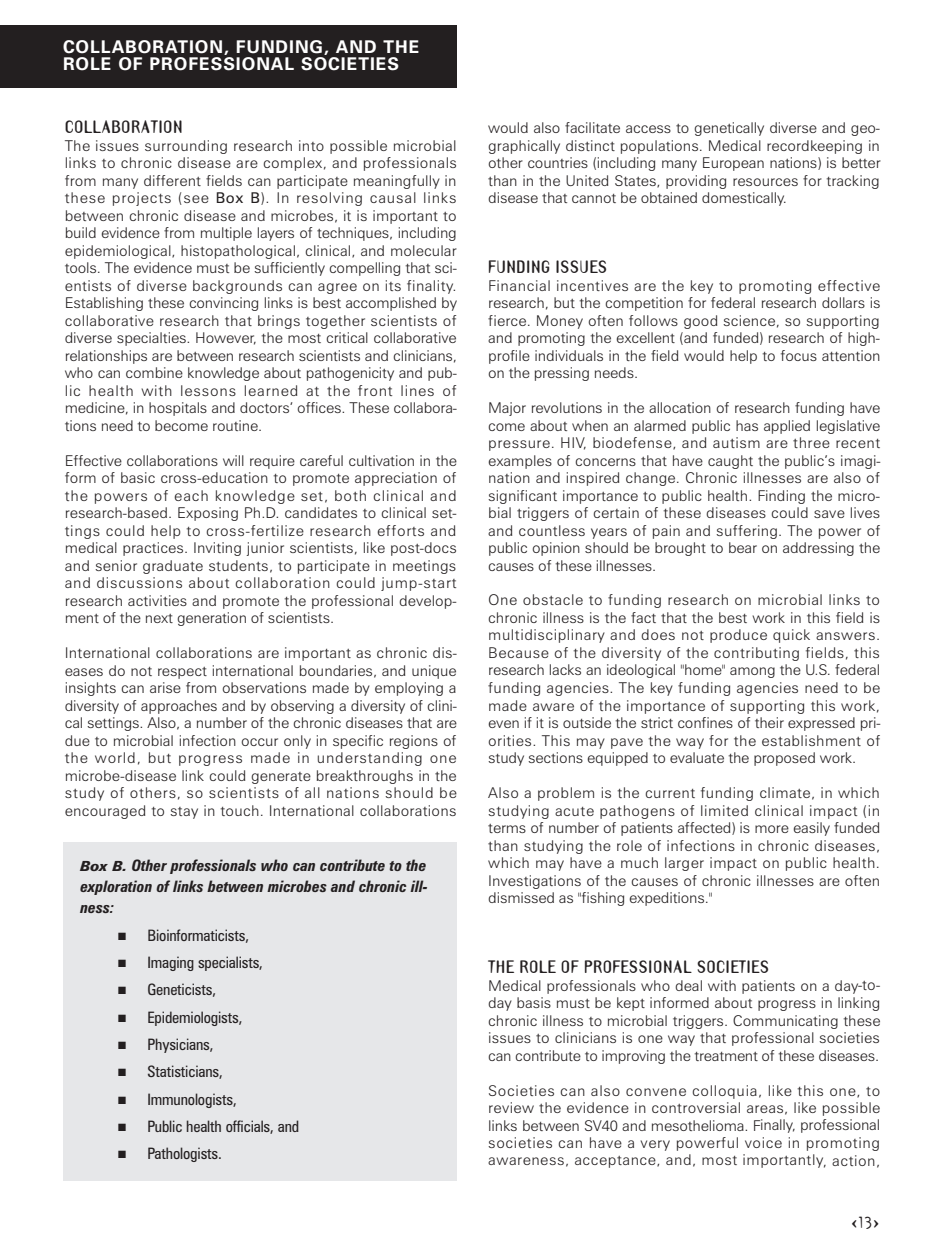
<style>
.page{position:relative;width:945px;height:1260px;background:#fff}
.page>*{position:absolute;margin:0;border:0;box-sizing:border-box;transform-origin:0 0}
.t1{font:700 17.5px/17.5px "Univers";letter-spacing:.055em;color:#fff}
.t2{font:17.5px "Template Gothic";color:#231f20}
.t3{font:condensed 15.75px "Zurich BT";letter-spacing:-.01em;color:#231f20}
.t4{font:italic 700 condensed 15.75px/21px "Zurich BT";color:#231f20;text-align:justify}
.t5{font:700 15.75px "Template Gothic";letter-spacing:.005em;color:#231f20}
.t6{font:300 14.88px/17.5px "Zurich BT";letter-spacing:-.01em;color:#231f20;text-align:justify}
.s1{font-weight:400}
.s2{font-weight:900;font-stretch:normal;font-size:14px}
.s3{font-size:15.75px}
</style>
<div class="page">
<div style="left:0;top:25px;width:457px;height:63px;background:#231f20"></div>
<div style="left:63px;top:843px;width:394px;height:338px;background:#e6e7e9"></div>
<p class="t1" style="left:63px;top:39px;width:358px">COLLABORATION, FUNDING, AND THE<br>ROLE OF PROFESSIONAL SOCIETIES</p>
<p class="t5" style="left:65px;top:118px;width:120px">COLLABORATION</p>
<p class="t6" style="left:65px;top:138px;width:394px">The issues surrounding research into possible microbial links to chronic disease are complex, and professionals from many different fields can participate meaningfully in these projects (see <span class="s1">Box B</span>). In resolving causal links between chronic disease and microbes, it is important to build evidence from multiple layers of techniques, including epidemiological, histopathological, clinical, and molecular tools. The evidence must be sufficiently compelling that sci&shy;entists of diverse backgrounds can agree on its finality.<br>Establishing these convincing links is best accomplished by collaborative research that brings together scientists of diverse specialties. However, the most critical collaborative relationships are between research scientists and clinicians, who can combine knowledge about pathogenicity and pub&shy;lic health with lessons learned at the front lines of medicine, in hospitals and doctors’ offices. These collabora&shy;tions need to become routine.</p>
<p class="t6" style="left:65px;top:453px;width:394px">Effective collaborations will require careful cultivation in the form of basic cross-education to promote appreciation of the powers of each knowledge set, both clinical and research-based. Exposing Ph.D. candidates to clinical set&shy;tings could help to cross-fertilize research efforts and medical practices. Inviting junior scientists, like post-docs and senior graduate students, to participate in meetings and discussions about collaboration could jump-start research activities and promote the professional develop&shy;ment of the next generation of scientists.</p>
<p class="t6" style="left:65px;top:645px;width:394px">International collaborations are important as chronic dis&shy;eases do not respect international boundaries, and unique insights can arise from observations made by employing a diversity of approaches and by observing a diversity of clini&shy;cal settings. Also, a number of the chronic diseases that are due to microbial infection occur only in specific regions of the world, but progress made in understanding one microbe-disease link could generate breakthroughs in the study of others, so scientists of all nations should be encouraged to stay in touch. International collaborations</p>
<p class="t4" style="left:80px;top:857px;width:349px"><span class="s2">Box B.</span> Other professionals who can contribute to the exploration of links between microbes and chronic ill&shy;ness:</p>
<p class="t3" style="left:118px;top:929px;width:132px">■ Bioinformaticists,</p>
<p class="t3" style="left:118px;top:957px;width:146px">■ Imaging specialists,</p>
<p class="t3" style="left:118px;top:984px;width:99px">■ Geneticists,</p>
<p class="t3" style="left:118px;top:1011px;width:126px">■ Epidemiologists,</p>
<p class="t3" style="left:118px;top:1039px;width:97px">■ Physicians,</p>
<p class="t3" style="left:118px;top:1066px;width:106px">■ Statisticians,</p>
<p class="t3" style="left:118px;top:1093px;width:120px">■ Immunologists,</p>
<p class="t3" style="left:118px;top:1121px;width:182px">■ Public health officials, and</p>
<p class="t3" style="left:118px;top:1148px;width:105px">■ Pathologists.</p>
<p class="t6" style="left:488px;top:120px;width:394px">would also facilitate access to genetically diverse and geo&shy;graphically distinct populations. Medical recordkeeping in other countries (including many European nations) is better than in the United States, providing resources for tracking disease that cannot be obtained domestically.</p>
<p class="t5" style="left:488px;top:258px;width:121px">FUNDING ISSUES</p>
<p class="t6" style="left:488px;top:278px;width:394px">Financial incentives are the key to promoting effective research, but the competition for federal research dollars is fierce. Money often follows good science, so supporting and promoting the excellent (and funded) research of high&shy;profile individuals in the field would help to focus attention on the pressing needs.</p>
<p class="t6" style="left:488px;top:400px;width:394px">Major revolutions in the allocation of research funding have come about when an alarmed public has applied legislative pressure. HIV, biodefense, and autism are three recent examples of concerns that have caught the public’s imagi&shy;nation and inspired change. Chronic illnesses are also of significant importance to public health. Finding the micro&shy;bial triggers of certain of these diseases could save lives and countless years of pain and suffering. The power of public opinion should be brought to bear on addressing the causes of these illnesses.</p>
<p class="t6" style="left:488px;top:593px;width:394px">One obstacle to funding research on microbial links to chronic illness is the fact that the best work in this field is multidisciplinary and does not produce quick answers.<br>Because of the diversity of the contributing fields, this research lacks an ideological "home" among the U.S. federal funding agencies. The key funding agencies need to be made aware of the importance of supporting this work, even if it is outside the strict confines of their expressed pri&shy;orities. This may pave the way for the establishment of study sections equipped to evaluate the proposed work.</p>
<p class="t6" style="left:488px;top:785px;width:394px">Also a problem is the current funding climate, in which studying acute pathogens of limited clinical impact (in terms of number of patients affected) is more easily funded than studying the role of infections in chronic diseases, which may have a much larger impact on public health.<br>Investigations of the causes of chronic illnesses are often dismissed as "fishing expeditions."</p>
<p class="t5" style="left:488px;top:958px;width:283px">THE ROLE OF PROFESSIONAL SOCIETIES</p>
<p class="t6" style="left:488px;top:978px;width:394px">Medical professionals who deal with patients on a day-to&shy;day basis must be kept informed about progress in linking chronic illness to microbial triggers. Communicating these issues to clinicians is one way that professional societies can contribute to improving the treatment of these diseases.</p>
<p class="t6" style="left:488px;top:1083px;width:394px">Societies can also convene colloquia, like this one, to review the evidence in controversial areas, like possible links between SV40 and mesothelioma. Finally, professional societies can have a very powerful voice in promoting awareness, acceptance, and, most importantly, action,</p>
<p class="t2" style="left:851px;top:1212px;width:30px">&lt;<span class="s3">13</span>&gt;</p>
</div>
